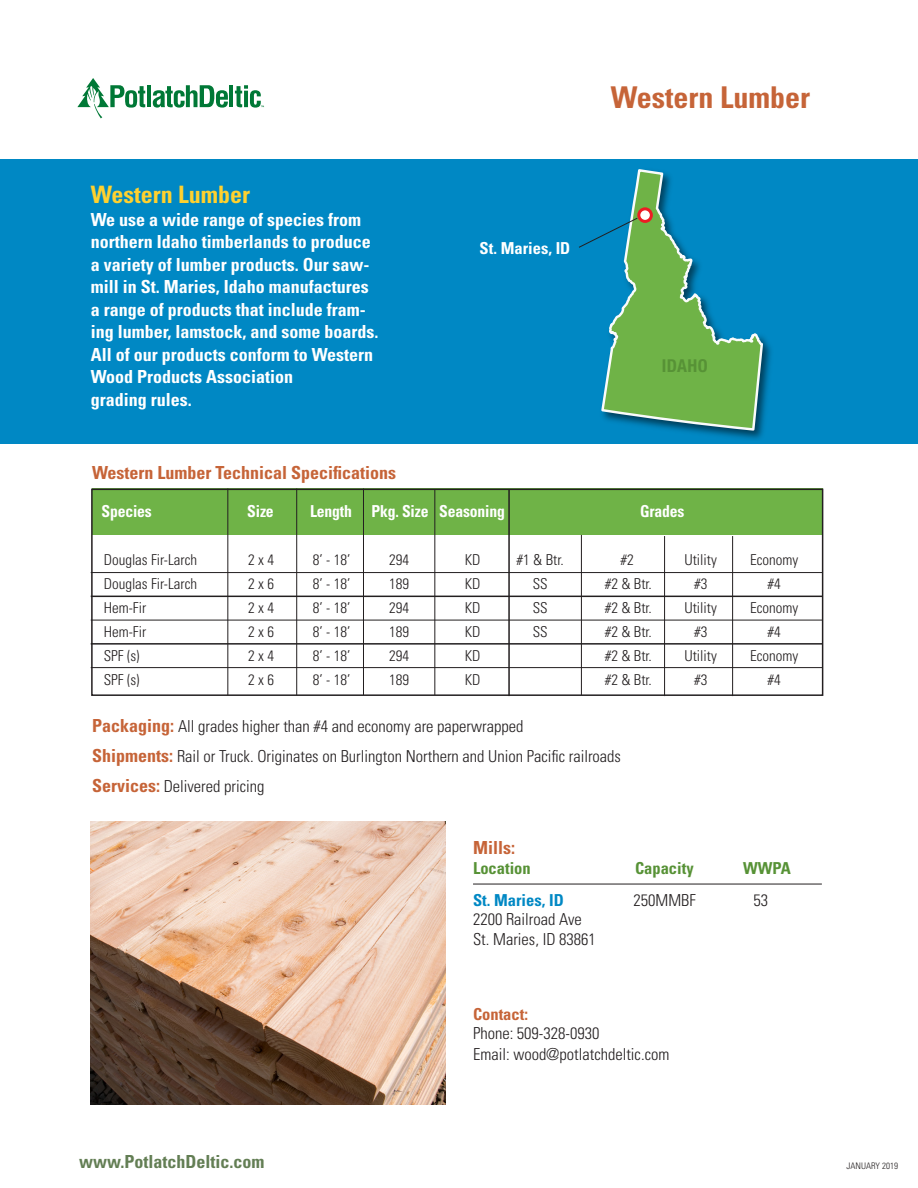
<style>
.page{position:relative;width:918px;height:1188px;background:#fff}
.page>*{position:absolute;margin:0;border:0;box-sizing:border-box;transform-origin:0 0}
.t1{font:700 condensed 30px "Univers LT Std";color:#c66438}
.t2{font:700 condensed 24px "Univers LT Std";color:#fed12f}
.t3{font:700 condensed 18px/22.5px "Univers LT Std";color:#fff}
.t4{font:700 condensed 18px "Univers LT Std";color:#c66438}
.t5{font:700 condensed 18px "Univers LT Std";color:#637e54}
.t6{font:700 condensed 17.85px "Helvetica Neue";letter-spacing:.025em;color:#579236}
.t7{font:300 condensed 16.5px/30px "Univers LT Std";color:#231f20}
.t8{font:700 condensed 16.5px "Univers LT Std";letter-spacing:-.01em;color:#fff;scale:.95 1}
.t9{font:700 condensed 16.5px "Univers LT Std";color:#579236}
.t10{font:700 condensed 16.5px "Univers LT Std";letter-spacing:-.01em;color:#fff}
.t11{font:700 condensed 16.5px "Univers LT Std";color:#0088c4}
.t12{font:700 condensed 16.5px "Univers LT Std";color:#c66438}
.t13{font:300 condensed 15px "Univers LT Std";color:#231f20}
.t14{font:300 condensed 9px "Univers LT Std";color:#231f20}
.s1{font-weight:700;font-size:18px;color:#c66438}
</style>
<div class="page">
<div style="left:0;top:160px;width:918px;height:284px;background:#0088c4"></div>
<svg style="left:77px;top:78px;width:68px;height:40px"></svg>
<hr style="left:147px;top:85px;width:4px;height:22px;background:#007836">
<svg style="left:153px;top:85px;width:75px;height:23px"></svg>
<hr style="left:229px;top:85px;width:4px;height:22px;background:#007836">
<svg style="left:235px;top:85px;width:29px;height:23px"></svg>
<div style="left:92px;top:489px;width:731px;height:46px;background:#6fb347"></div>
<hr style="left:91px;top:572px;width:732px;height:1px;background:#231f20">
<hr style="left:91px;top:596px;width:732px;height:1px;background:#231f20">
<hr style="left:91px;top:620px;width:732px;height:1px;background:#231f20">
<hr style="left:91px;top:643px;width:732px;height:2px;background:#231f20">
<hr style="left:91px;top:667px;width:732px;height:1px;background:#231f20">
<div style="left:91px;top:489px;width:732px;height:207px;border:2px solid #231f20"></div>
<hr style="left:434px;top:489px;width:1px;height:206px;background:#231f20">
<hr style="left:664px;top:536px;width:1px;height:160px;background:#231f20">
<hr style="left:581px;top:535px;width:1px;height:160px;background:#231f20">
<hr style="left:508px;top:489px;width:2px;height:207px;background:#231f20">
<hr style="left:732px;top:536px;width:1px;height:160px;background:#231f20">
<hr style="left:363px;top:489px;width:1px;height:206px;background:#231f20">
<hr style="left:296px;top:489px;width:1px;height:206px;background:#231f20">
<hr style="left:227px;top:489px;width:1px;height:206px;background:#231f20">
<hr style="left:473px;top:884px;width:349px;height:1px;background:#231f20">
<img style="left:692px;top:338px;width:79px;height:101px">
<svg style="left:579px;top:169px;width:185px;height:263px"></svg>
<img style="left:91px;top:822px;width:355px;height:283px">
<p class="t2" style="left:91px;top:180px;width:161px">Western Lumber</p>
<p class="t3" style="left:91px;top:208px;width:289px">We use a wide range of species from northern Idaho timberlands to produce a variety of lumber products. Our saw&shy;mill in St. Maries, Idaho manufactures a range of products that include fram&shy;ing lumber, lamstock, and some boards.<br>All of our products conform to Western Wood Products Association</p>
<p class="t3" style="left:91px;top:388px;width:102px">grading rules.</p>
<p class="t4" style="left:92px;top:461px;width:306px">Western Lumber Technical Specifications</p>
<p class="t1" style="left:611px;top:79px;width:201px">Western Lumber</p>
<p class="t10" style="left:480px;top:238px;width:92px">St. Maries, ID</p>
<p class="t6" style="left:662px;top:355px;width:47px">IDAHO</p>
<p class="t8" style="left:101px;top:501px;width:55px">Species</p>
<p class="t8" style="left:247px;top:501px;width:29px">Size</p>
<p class="t8" style="left:310px;top:501px;width:207px">Length Pkg. Size Seasoning</p>
<p class="t8" style="left:640px;top:501px;width:48px">Grades</p>
<p class="t13" style="left:104px;top:551px;width:95px">Douglas Fir-Larch</p>
<p class="t13" style="left:248px;top:551px;width:27px">2 x 4</p>
<p class="t13" style="left:313px;top:551px;width:39px">8’ - 18’</p>
<p class="t13" style="left:389px;top:551px;width:21px">294</p>
<p class="t13" style="left:465px;top:551px;width:17px">KD</p>
<p class="t13" style="left:517px;top:551px;width:49px">#1 &amp; Btr.</p>
<p class="t13" style="left:621px;top:551px;width:15px">#2</p>
<p class="t13" style="left:684px;top:551px;width:34px">Utility</p>
<p class="t13" style="left:750px;top:551px;width:50px">Economy</p>
<p class="t13" style="left:104px;top:575px;width:95px">Douglas Fir-Larch</p>
<p class="t13" style="left:248px;top:575px;width:27px">2 x 6</p>
<p class="t13" style="left:313px;top:575px;width:39px">8’ - 18’</p>
<p class="t13" style="left:389px;top:575px;width:21px">189</p>
<p class="t13" style="left:465px;top:575px;width:17px">KD</p>
<p class="t13" style="left:533px;top:575px;width:16px">SS</p>
<p class="t13" style="left:605px;top:575px;width:49px">#2 &amp; Btr.</p>
<p class="t13" style="left:694px;top:575px;width:15px">#3</p>
<p class="t13" style="left:768px;top:575px;width:15px">#4</p>
<p class="t13" style="left:104px;top:599px;width:44px">Hem-Fir</p>
<p class="t13" style="left:248px;top:599px;width:27px">2 x 4</p>
<p class="t13" style="left:313px;top:599px;width:39px">8’ - 18’</p>
<p class="t13" style="left:389px;top:599px;width:21px">294</p>
<p class="t13" style="left:465px;top:599px;width:17px">KD</p>
<p class="t13" style="left:533px;top:599px;width:16px">SS</p>
<p class="t13" style="left:605px;top:599px;width:49px">#2 &amp; Btr.</p>
<p class="t13" style="left:684px;top:599px;width:34px">Utility</p>
<p class="t13" style="left:750px;top:599px;width:50px">Economy</p>
<p class="t13" style="left:104px;top:623px;width:44px">Hem-Fir</p>
<p class="t13" style="left:248px;top:623px;width:27px">2 x 6</p>
<p class="t13" style="left:313px;top:623px;width:39px">8’ - 18’</p>
<p class="t13" style="left:389px;top:623px;width:21px">189</p>
<p class="t13" style="left:465px;top:623px;width:17px">KD</p>
<p class="t13" style="left:533px;top:623px;width:16px">SS</p>
<p class="t13" style="left:605px;top:623px;width:49px">#2 &amp; Btr.</p>
<p class="t13" style="left:694px;top:623px;width:15px">#3</p>
<p class="t13" style="left:768px;top:623px;width:15px">#4</p>
<p class="t13" style="left:104px;top:647px;width:37px">SPF (s)</p>
<p class="t13" style="left:248px;top:647px;width:27px">2 x 4</p>
<p class="t13" style="left:313px;top:647px;width:39px">8’ - 18’</p>
<p class="t13" style="left:389px;top:647px;width:21px">294</p>
<p class="t13" style="left:465px;top:647px;width:17px">KD</p>
<p class="t13" style="left:605px;top:647px;width:49px">#2 &amp; Btr.</p>
<p class="t13" style="left:684px;top:647px;width:34px">Utility</p>
<p class="t13" style="left:750px;top:647px;width:50px">Economy</p>
<p class="t13" style="left:104px;top:671px;width:37px">SPF (s)</p>
<p class="t13" style="left:248px;top:671px;width:27px">2 x 6</p>
<p class="t13" style="left:313px;top:671px;width:39px">8’ - 18’</p>
<p class="t13" style="left:389px;top:671px;width:21px">189</p>
<p class="t13" style="left:465px;top:671px;width:17px">KD</p>
<p class="t13" style="left:605px;top:671px;width:49px">#2 &amp; Btr.</p>
<p class="t13" style="left:694px;top:671px;width:15px">#3</p>
<p class="t13" style="left:768px;top:671px;width:15px">#4</p>
<p class="t7" style="left:92px;top:711px;width:433px"><span class="s1">Packaging:</span> All grades higher than #4 and economy are paperwrapped</p>
<p class="t7" style="left:92px;top:741px;width:531px"><span class="s1">Shipments:</span> Rail or Truck. Originates on Burlington Northern and Union Pacific railroads<br><span class="s1">Services:</span> Delivered pricing</p>
<p class="t4" style="left:473px;top:837px;width:43px">Mills:</p>
<p class="t9" style="left:473px;top:858px;width:59px">Location</p>
<p class="t9" style="left:635px;top:858px;width:60px">Capacity</p>
<p class="t9" style="left:743px;top:858px;width:49px">WWPA</p>
<p class="t11" style="left:473px;top:890px;width:92px">St. Maries, ID</p>
<p class="t7" style="left:634px;top:885px;width:64px">250MMBF</p>
<p class="t7" style="left:754px;top:885px;width:16px">53</p>
<p class="t7" style="left:473px;top:905px;width:110px">2200 Railroad Ave</p>
<p class="t7" style="left:473px;top:924px;width:124px">St. Maries, ID 83861</p>
<p class="t5" style="left:79px;top:1151px;width:187px">www.PotlatchDeltic.com</p>
<p class="t12" style="left:473px;top:1004px;width:57px">Contact:</p>
<p class="t7" style="left:473px;top:1019px;width:128px">Phone: 509-328-0930</p>
<p class="t7" style="left:473px;top:1039px;width:198px">Email: wood@potlatchdeltic.com</p>
<p class="t14" style="left:847px;top:1160px;width:53px">JANUARY 2019</p>
</div>
